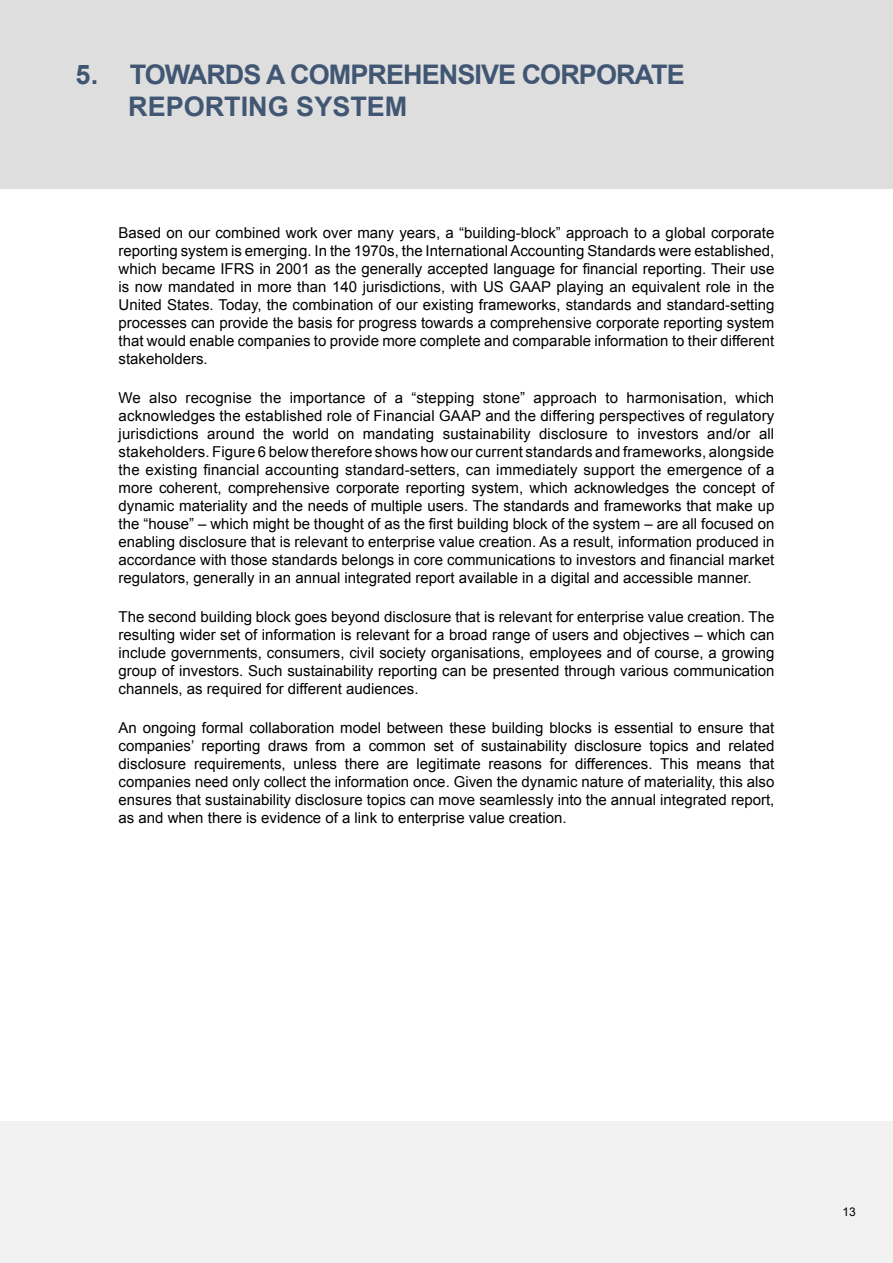
<style>
.page{position:relative;width:893px;height:1263px;background:#fff}
.page>*{position:absolute;margin:0;border:0;box-sizing:border-box;transform-origin:0 0}
.t1{font:700 27px/32.4px "Arial";letter-spacing:-.035em;color:#415673}
.t2{font:15px/18px "Arial";color:#000;text-align:justify}
.t3{font:12px "Arial";color:#000}
</style>
<div class="page">
<div style="left:0;top:0;width:892px;height:189px;background:#dedede"></div>
<div style="left:0;top:1121px;width:892px;height:142px;background:#f2f2f2"></div>
<h1 class="t1" style="left:128px;top:59px;width:558px;text-indent:-53px">5. TOWARDS A COMPREHENSIVE CORPORATE<br>REPORTING SYSTEM</h1>
<p class="t2" style="left:118px;top:223px;width:657px">Based on our combined work over many years, a “building-block” approach to a global corporate reporting system is emerging. In the 1970s, the International Accounting Standards were established, which became IFRS in 2001 as the generally accepted language for financial reporting. Their use is now mandated in more than 140 jurisdictions, with US GAAP playing an equivalent role in the United States. Today, the combination of our existing frameworks, standards and standard-setting processes can provide the basis for progress towards a comprehensive corporate reporting system that would enable companies to provide more complete and comparable information to their different stakeholders.</p>
<p class="t2" style="left:118px;top:388px;width:657px">We also recognise the importance of a “stepping stone” approach to harmonisation, which acknowledges the established role of Financial GAAP and the differing perspectives of regulatory jurisdictions around the world on mandating sustainability disclosure to investors and/or all stakeholders. Figure 6 below therefore shows how our current standards and frameworks, alongside the existing financial accounting standard-setters, can immediately support the emergence of a more coherent, comprehensive corporate reporting system, which acknowledges the concept of dynamic materiality and the needs of multiple users. The standards and frameworks that make up the “house” – which might be thought of as the first building block of the system – are all focused on enabling disclosure that is relevant to enterprise value creation. As a result, information produced in accordance with those standards belongs in core communications to investors and financial market regulators, generally in an annual integrated report available in a digital and accessible manner.</p>
<p class="t2" style="left:118px;top:607px;width:657px">The second building block goes beyond disclosure that is relevant for enterprise value creation. The resulting wider set of information is relevant for a broad range of users and objectives – which can include governments, consumers, civil society organisations, employees and of course, a growing group of investors. Such sustainability reporting can be presented through various communication channels, as required for different audiences.</p>
<p class="t2" style="left:118px;top:718px;width:657px">An ongoing formal collaboration model between these building blocks is essential to ensure that companies’ reporting draws from a common set of sustainability disclosure topics and related disclosure requirements, unless there are legitimate reasons for differences. This means that companies need only collect the information once. Given the dynamic nature of materiality, this also ensures that sustainability disclosure topics can move seamlessly into the annual integrated report, as and when there is evidence of a link to enterprise value creation.</p>
<p class="t3" style="left:842px;top:1204px;width:15px">13</p>
</div>
